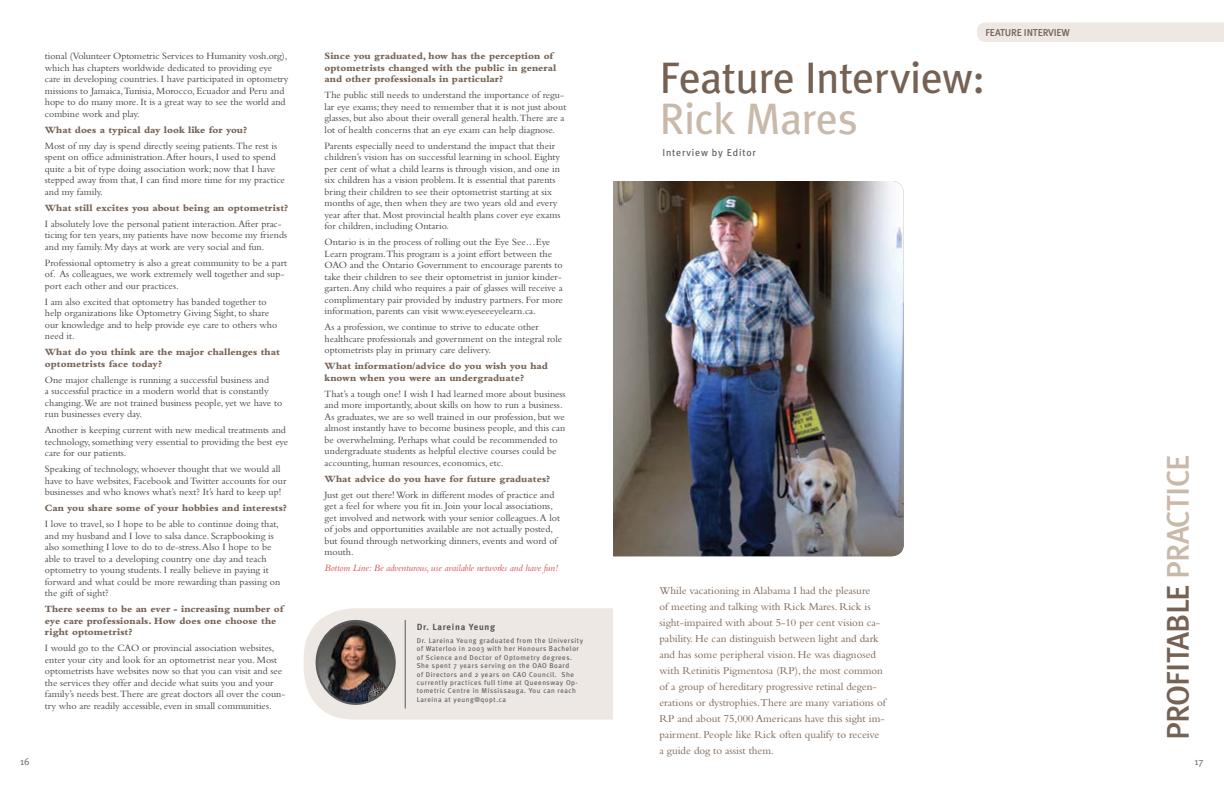
<style>
.page{position:relative;width:1224px;height:792px;background:#fff}
.page>*{position:absolute;margin:0;border:0;box-sizing:border-box;transform-origin:0 0}
.t1{font:44px "Meta Plus";letter-spacing:-.015em;color:#766254}
.t2{font:44px "Meta Plus";letter-spacing:-.015em;color:#c9b9aa}
.t3{font:500 31.4px "Meta Plus";letter-spacing:-.025em;color:#766254}
.t4{font:11px/16px "Bembo";color:#766254}
.t5{font:10px/11.5px "Bembo";color:#414042}
.t6{font:800 10px/11.5px "Bembo";color:#766254}
.t7{font:italic 10px "Bembo";letter-spacing:-.01em;color:#da4e52}
.t8{font:10px "Meta Plus";letter-spacing:.08em;color:#58595b}
.t9{font:500 10px "Meta Plus";letter-spacing:-.02em;color:#766254}
.t10{font:10px "Meta Plus";color:#77787b}
.t11{font:700 9px "Meta Plus";letter-spacing:.08em;color:#58595b}
.t12{font:7px/8.4px "Meta Plus";letter-spacing:.08em;color:#58595b}
.s1{color:#c9b9aa}
</style>
<div class="page">
<img style="left:613px;top:181px;width:291px;height:375px">
<div style="left:977px;top:22px;width:247px;height:20px;background:#eee8e4"></div>
<div style="left:304px;top:608px;width:309px;height:112px;background:#eee8e4"></div>
<img style="left:317px;top:621px;width:78px;height:83px">
<div style="left:316px;top:620px;width:80px;height:85px;border:2px solid #58595b;border-radius:50%"></div>
<hr style="left:405px;top:620px;width:1px;height:89px;background:#58595b">
<p class="t9" style="left:986px;top:27px;width:86px">FEATURE INTERVIEW</p>
<p class="t6" style="left:325px;top:50px;width:233px">Since you graduated, how has the perception of optometrists changed with the public in general and other professionals in particular?</p>
<p class="t5" style="left:325px;top:89px;width:243px">The public still needs to understand the importance of regu&shy;lar eye exams; they need to remember that it is not just about glasses, but also about their overall general health.There are a lot of health concerns that an eye exam can help diagnose.</p>
<p class="t5" style="left:325px;top:140px;width:237px">Parents especially need to understand the impact that their children’s vision has on successful learning in school. Eighty per cent of what a child learns is through vision, and one in six children has a vision problem. It is essential that parents bring their children to see their optometrist starting at six months of age, then when they are two years old and every year after that. Most provincial health plans cover eye exams for children, including Ontario.</p>
<p class="t5" style="left:325px;top:236px;width:240px">Ontario is in the process of rolling out the Eye See…Eye Learn program.This program is a joint effort between the OAO and the Ontario Government to encourage parents to take their children to see their optometrist in junior kinder&shy;garten. Any child who requires a pair of glasses will receive a complimentary pair provided by industry partners. For more information, parents can visit www.eyeseeeyelearn.ca.</p>
<p class="t5" style="left:325px;top:321px;width:239px">As a profession, we continue to strive to educate other healthcare professionals and government on the integral role optometrists play in primary care delivery.</p>
<p class="t6" style="left:325px;top:360px;width:225px">What information/advice do you wish you had known when you were an undergraduate?</p>
<p class="t5" style="left:325px;top:388px;width:243px">That’s a tough one! I wish I had learned more about business and more importantly, about skills on how to run a business.<br>As graduates, we are so well trained in our profession, but we almost instantly have to become business people, and this can be overwhelming. Perhaps what could be recommended to undergraduate students as helpful elective courses could be accounting, human resources, economics, etc.</p>
<p class="t6" style="left:325px;top:473px;width:227px">What advice do you have for future graduates?</p>
<p class="t5" style="left:325px;top:489px;width:237px">Just get out there! Work in different modes of practice and get a feel for where you fit in. Join your local associations, get involved and network with your senior colleagues. A lot of jobs and opportunities available are not actually posted, but found through networking dinners, events and word of mouth.</p>
<p class="t7" style="left:325px;top:562px;width:235px">Bottom Line: Be adventurous, use available networks and have fun!</p>
<p class="t5" style="left:45px;top:50px;width:245px">tional (Volunteer Optometric Services to Humanity vosh.org), which has chapters worldwide dedicated to providing eye care in developing countries. I have participated in optometry missions to Jamaica,Tunisia, Morocco, Ecuador and Peru and hope to do many more. It is a great way to see the world and combine work and play.</p>
<p class="t6" style="left:45px;top:124px;width:204px">What does a typical day look like for you?</p>
<p class="t5" style="left:45px;top:140px;width:242px">Most of my day is spend directly seeing patients.The rest is spent on office administration. After hours, I used to spend quite a bit of type doing association work; now that I have stepped away from that, I can find more time for my practice and my family.</p>
<p class="t6" style="left:45px;top:202px;width:245px">What still excites you about being an optometrist?</p>
<p class="t5" style="left:45px;top:218px;width:244px">I absolutely love the personal patient interaction. After prac&shy;ticing for ten years, my patients have now become my friends and my family. My days at work are very social and fun.</p>
<p class="t5" style="left:45px;top:257px;width:244px">Professional optometry is also a great community to be a part of. As colleagues, we work extremely well together and sup&shy;port each other and our practices.</p>
<p class="t5" style="left:45px;top:296px;width:234px">I am also excited that optometry has banded together to help organizations like Optometry Giving Sight, to share our knowledge and to help provide eye care to others who need it.</p>
<p class="t6" style="left:45px;top:346px;width:237px">What do you think are the major challenges that optometrists face today?</p>
<p class="t5" style="left:45px;top:374px;width:239px">One major challenge is running a successful business and<br>a successful practice in a modern world that is constantly changing.We are not trained business people, yet we have to run businesses every day.</p>
<p class="t5" style="left:45px;top:424px;width:245px">Another is keeping current with new medical treatments and technology, something very essential to providing the best eye care for our patients.</p>
<p class="t5" style="left:45px;top:463px;width:243px">Speaking of technology, whoever thought that we would all have to have websites, Facebook and Twitter accounts for our businesses and who knows what’s next? It’s hard to keep up!</p>
<p class="t6" style="left:45px;top:502px;width:244px">Can you share some of your hobbies and interests?</p>
<p class="t5" style="left:45px;top:518px;width:237px">I love to travel, so I hope to be able to continue doing that, and my husband and I love to salsa dance. Scrapbooking is also something I love to do to de-stress. Also I hope to be able to travel to a developing country one day and teach optometry to young students. I really believe in paying it forward and what could be more rewarding than passing on the gift of sight?</p>
<p class="t6" style="left:45px;top:603px;width:240px">There seems to be an ever - increasing number of eye care professionals. How does one choose the right optometrist?</p>
<p class="t5" style="left:45px;top:642px;width:242px">I would go to the CAO or provincial association websites, enter your city and look for an optometrist near you. Most optometrists have websites now so that you can visit and see the services they offer and decide what suits you and your family’s needs best.There are great doctors all over the coun&shy;try who are readily accessible, even in small communities.</p>
<h1 class="t1" style="left:659px;top:52px;width:328px">Feature Interview:</h1>
<h1 class="t2" style="left:659px;top:93px;width:200px">Rick Mares</h1>
<p class="t8" style="left:662px;top:146px;width:95px">Interview by Editor</p>
<h2 class="t3" style="left:1160px;top:740px;width:287px;rotate:-90deg">PROFITABLE <span class="s1">PRACTICE</span></h2>
<p class="t4" style="left:659px;top:582px;width:228px">While vacationing in Alabama I had the pleasure<br>of meeting and talking with Rick Mares. Rick is sight-impaired with about 5-10 per cent vision ca&shy;pability. He can distinguish between light and dark and has some peripheral vision. He was diagnosed with Retinitis Pigmentosa (RP), the most common of a group of hereditary progressive retinal degen&shy;erations or dystrophies.There are many variations of RP and about 75,000 Americans have this sight im&shy;pairment. People like Rick often qualify to receive a guide dog to assist them.</p>
<p class="t11" style="left:417px;top:622px;width:80px">Dr. Lareina Yeung</p>
<p class="t12" style="left:417px;top:636px;width:168px">Dr. Lareina Yeung graduated from the University of Waterloo in 2003 with her Honours Bachelor of Science and Doctor of Optometry degrees.<br>She spent 7 years serving on the OAO Board<br>of Directors and 2 years on CAO Council. She currently practices full time at Queensway Op&shy;tometric Centre in Mississauga. You can reach Lareina at yeung@qopt.ca</p>
<p class="t10" style="left:20px;top:755px;width:11px">16</p>
<p class="t10" style="left:1194px;top:755px;width:11px">17</p>
</div>
